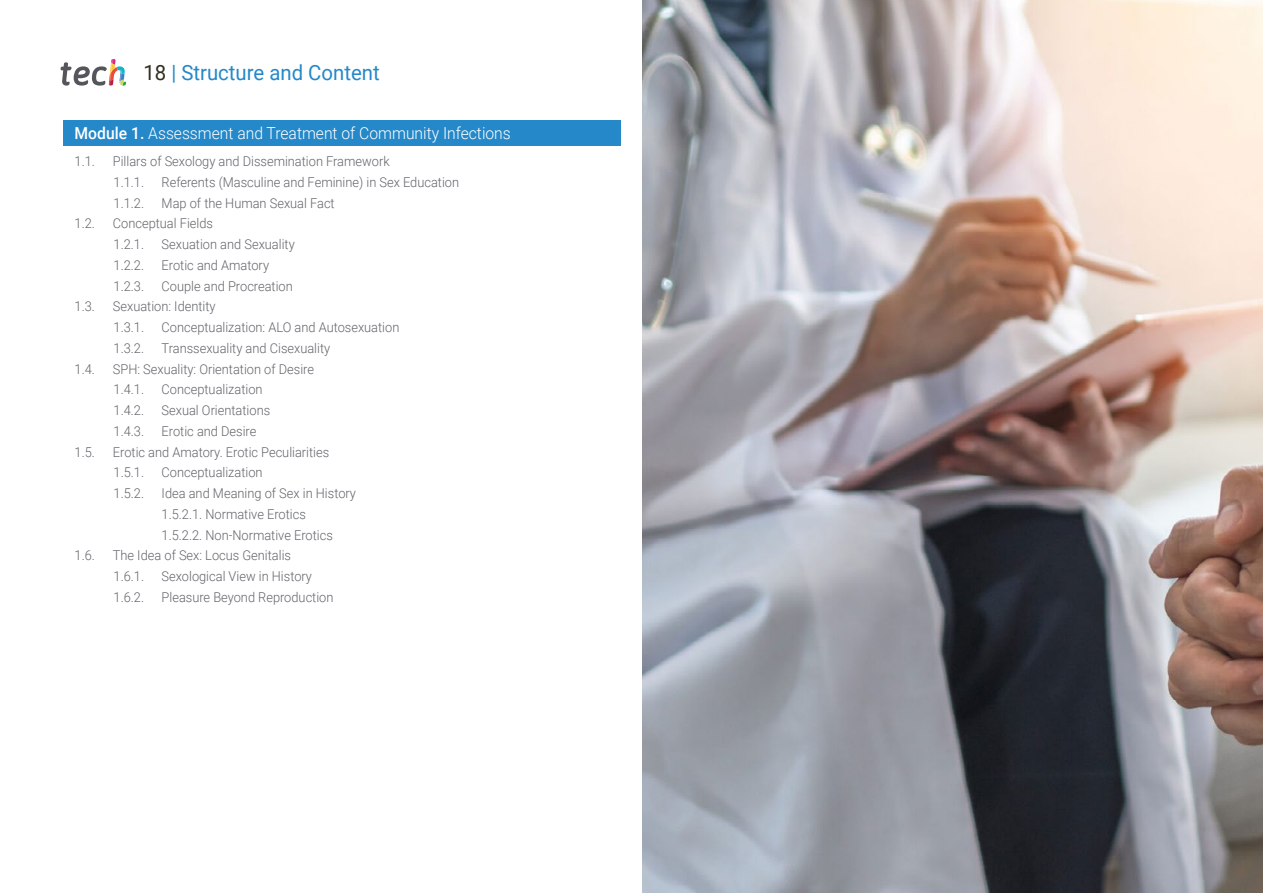
<style>
.page{position:relative;width:1263px;height:893px;background:#fff}
.page>*{position:absolute;margin:0;border:0;box-sizing:border-box;transform-origin:0 0}
.t1{font:21px "Roboto";color:#2488c9}
.t2{font:300 16.5px "Roboto";color:#fff;scale:.95 1}
.t3{font:300 13.5px/20.7px "Roboto";color:#61646a;scale:.95 1}
.s1{color:#312e20}
.s2{font-weight:500}
</style>
<div class="page">
<div style="left:64px;top:120px;width:557px;height:25px;background:#2488c9"></div>
<svg style="left:61px;top:59px;width:65px;height:27px"></svg>
<img style="left:642px;top:0;width:621px;height:893px">
<h1 class="t1" style="left:144px;top:57px;width:238px"><span class="s1">18</span> | Structure and Content</h1>
<p class="t2" style="left:75px;top:121px;width:461px"><span class="s2">Module 1.</span> Assessment and Treatment of Community Infections</p>
<p class="t3" style="left:75px;top:150px;width:23px">1.1.</p>
<p class="t3" style="left:113px;top:150px;width:293px">Pillars of Sexology and Dissemination Framework<br>1.1.1.</p>
<p class="t3" style="left:162px;top:171px;width:315px">Referents (Masculine and Feminine) in Sex Education</p>
<p class="t3" style="left:114px;top:192px;width:34px">1.1.2.</p>
<p class="t3" style="left:162px;top:192px;width:184px">Map of the Human Sexual Fact</p>
<p class="t3" style="left:75px;top:213px;width:23px">1.2.</p>
<p class="t3" style="left:113px;top:213px;width:107px">Conceptual Fields<br>1.2.1.</p>
<p class="t3" style="left:162px;top:233px;width:142px">Sexuation and Sexuality</p>
<p class="t3" style="left:114px;top:254px;width:34px">1.2.2.</p>
<p class="t3" style="left:162px;top:254px;width:115px">Erotic and Amatory</p>
<p class="t3" style="left:114px;top:275px;width:34px">1.2.3.</p>
<p class="t3" style="left:162px;top:275px;width:140px">Couple and Procreation</p>
<p class="t3" style="left:75px;top:296px;width:23px">1.3.</p>
<p class="t3" style="left:113px;top:296px;width:110px">Sexuation: Identity<br>1.3.1.</p>
<p class="t3" style="left:162px;top:316px;width:252px">Conceptualization: ALO and Autosexuation</p>
<p class="t3" style="left:114px;top:337px;width:34px">1.3.2.</p>
<p class="t3" style="left:162px;top:337px;width:179px">Transsexuality and Cisexuality</p>
<p class="t3" style="left:75px;top:358px;width:23px">1.4.</p>
<p class="t3" style="left:113px;top:358px;width:213px">SPH: Sexuality: Orientation of Desire<br>1.4.1.</p>
<p class="t3" style="left:162px;top:379px;width:108px">Conceptualization</p>
<p class="t3" style="left:114px;top:399px;width:34px">1.4.2.</p>
<p class="t3" style="left:162px;top:399px;width:116px">Sexual Orientations</p>
<p class="t3" style="left:114px;top:420px;width:34px">1.4.3.</p>
<p class="t3" style="left:162px;top:420px;width:101px">Erotic and Desire</p>
<p class="t3" style="left:75px;top:441px;width:23px">1.5.</p>
<p class="t3" style="left:113px;top:441px;width:229px">Erotic and Amatory. Erotic Peculiarities<br>1.5.1.</p>
<p class="t3" style="left:162px;top:462px;width:108px">Conceptualization</p>
<p class="t3" style="left:114px;top:482px;width:34px">1.5.2.</p>
<p class="t3" style="left:162px;top:482px;width:206px">Idea and Meaning of Sex in History<br>1.5.2.1. Normative Erotics<br>1.5.2.2. Non-Normative Erotics</p>
<p class="t3" style="left:75px;top:545px;width:23px">1.6.</p>
<p class="t3" style="left:113px;top:545px;width:189px">The Idea of Sex: Locus Genitalis<br>1.6.1.</p>
<p class="t3" style="left:162px;top:565px;width:160px">Sexological View in History</p>
<p class="t3" style="left:114px;top:586px;width:34px">1.6.2.</p>
<p class="t3" style="left:162px;top:586px;width:182px">Pleasure Beyond Reproduction</p>
</div>
